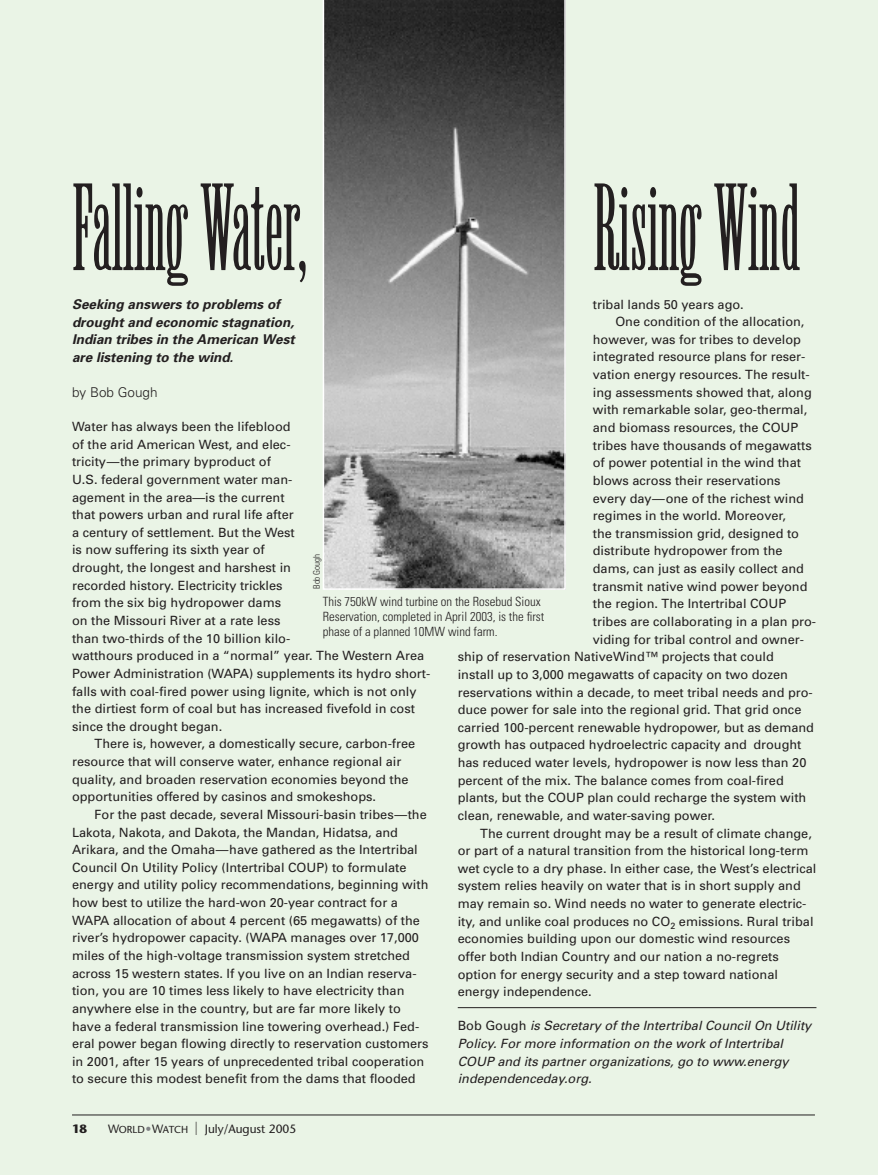
<style>
.page{position:relative;width:878px;height:1175px;background:#fff}
.page>*{position:absolute;margin:0;border:0;box-sizing:border-box;transform-origin:0 0}
.t1{font:115.5px "Willow";color:#231f20}
.t2{font:italic 700 13.5px/17.5px "Univers";color:#231f20}
.t3{font:300 13.5px "Univers";color:#231f20}
.t4{font:12.75px/17.7px "Univers";color:#231f20}
.t5{font:italic 12.75px/17.7px "Univers";color:#231f20}
.t6{font:300 condensed 12.75px/15px "Univers";color:#231f20}
.t7{font:12px "Stone Sans";color:#231f20}
.t8{font:700 12px "Stone Sans";color:#231f20}
.t9{font:300 condensed 9px "Univers";color:#231f20}
.s1{font-style:normal}
.s2{font-size:10.2px}
.s3{color:#808285}
.s4{font-size:18px}
</style>
<div class="page">
<div style="left:0;top:0;width:878px;height:1174px;background:#eaf4e6"></div>
<hr style="left:72px;top:1114px;width:742px;height:1px;background:#231f20">
<hr style="left:458px;top:1007px;width:358px;height:1px;background:#231f20">
<svg style="left:323px;top:0;width:243px;height:590px;background:#808080"></svg>
<h1 class="t1" style="left:72px;top:183px;width:238px">Falling Water,</h1>
<h1 class="t1" style="left:593px;top:183px;width:208px">Rising Wind</h1>
<p class="t2" style="left:72px;top:297px;width:224px">Seeking answers to problems of drought and economic stagnation,<br>Indian tribes in the American West are listening to the wind.</p>
<p class="t3" style="left:72px;top:387px;width:87px">by Bob Gough</p>
<p class="t4" style="left:72px;top:419px;width:360px">Water has always been the lifeblood<br>of the arid American West, and elec-<br>tricity—the primary byproduct of<br>U.S. federal government water man-<br>agement in the area—is the current<br>that powers urban and rural life after<br>a century of settlement. But the West<br>is now suffering its sixth year of<br>drought, the longest and harshest in<br>recorded history. Electricity trickles<br>from the six big hydropower dams<br>on the Missouri River at a rate less<br>than two-thirds of the 10 billion kilo-<br>watthours produced in a “normal” year. The Western Area Power Administration (WAPA) supplements its hydro short&shy;falls with coal-fired power using lignite, which is not only the dirtiest form of coal but has increased fivefold in cost since the drought began.</p>
<p class="t4" style="left:72px;top:736px;width:345px;text-indent:22px">There is, however, a domestically secure, carbon-free resource that will conserve water, enhance regional air quality, and broaden reservation economies beyond the opportunities offered by casinos and smokeshops.</p>
<p class="t4" style="left:72px;top:806px;width:358px;text-indent:23px">For the past decade, several Missouri-basin tribes—the Lakota, Nakota, and Dakota, the Mandan, Hidatsa, and Arikara, and the Omaha—have gathered as the Intertribal Council On Utility Policy (Intertribal COUP) to formulate energy and utility policy recommendations, beginning with how best to utilize the hard-won 20-year contract for a WAPA allocation of about 4 percent (65 megawatts) of the river’s hydropower capacity. (WAPA manages over 17,000 miles of the high-voltage transmission system stretched across 15 western states. If you live on an Indian reserva&shy;tion, you are 10 times less likely to have electricity than anywhere else in the country, but are far more likely to have a federal transmission line towering overhead.) Fed&shy;eral power began flowing directly to reservation customers in 2001, after 15 years of unprecedented tribal cooperation to secure this modest benefit from the dams that flooded</p>
<p class="t4" style="left:593px;top:296px;width:152px">tribal lands 50 years ago.</p>
<p class="t4" style="left:615px;top:314px;width:191px">One condition of the allocation,</p>
<p class="t4" style="left:593px;top:331px;width:210px">however, was for tribes to develop</p>
<p class="t4" style="left:593px;top:349px;width:214px">integrated resource plans for reser-</p>
<p class="t4" style="left:593px;top:367px;width:218px">vation energy resources. The result-</p>
<p class="t4" style="left:593px;top:384px;width:220px">ing assessments showed that, along</p>
<p class="t4" style="left:593px;top:402px;width:216px">with remarkable solar, geo-thermal,</p>
<p class="t4" style="left:593px;top:420px;width:207px">and biomass resources, the COUP</p>
<p class="t4" style="left:593px;top:437px;width:220px">tribes have thousands of megawatts</p>
<p class="t4" style="left:593px;top:455px;width:210px">of power potential in the wind that</p>
<p class="t4" style="left:593px;top:472px;width:189px">blows across their reservations</p>
<p class="t4" style="left:593px;top:490px;width:212px">every day—one of the richest wind</p>
<p class="t4" style="left:593px;top:508px;width:195px">regimes in the world. Moreover,</p>
<p class="t4" style="left:593px;top:525px;width:208px">the transmission grid, designed to</p>
<p class="t4" style="left:593px;top:543px;width:191px">distribute hydropower from the</p>
<p class="t4" style="left:593px;top:561px;width:213px">dams, can just as easily collect and</p>
<p class="t4" style="left:593px;top:578px;width:216px">transmit native wind power beyond</p>
<p class="t4" style="left:593px;top:596px;width:195px">the region. The Intertribal COUP</p>
<p class="t4" style="left:593px;top:613px;width:225px">tribes are collaborating in a plan pro-</p>
<p class="t4" style="left:593px;top:631px;width:213px">viding for tribal control and owner-</p>
<p class="t4" style="left:458px;top:649px;width:317px">ship of reservation NativeWind™ projects that could</p>
<p class="t4" style="left:458px;top:666px;width:331px">install up to 3,000 megawatts of capacity on two dozen</p>
<p class="t4" style="left:458px;top:684px;width:356px">reservations within a decade, to meet tribal needs and pro-</p>
<p class="t4" style="left:458px;top:702px;width:345px">duce power for sale into the regional grid. That grid once</p>
<p class="t4" style="left:458px;top:719px;width:358px">carried 100-percent renewable hydropower, but as demand</p>
<p class="t4" style="left:458px;top:737px;width:345px">growth has outpaced hydroelectric capacity and drought</p>
<p class="t4" style="left:458px;top:754px;width:350px">has reduced water levels, hydropower is now less than 20</p>
<p class="t4" style="left:458px;top:772px;width:327px">percent of the mix. The balance comes from coal-fired</p>
<p class="t4" style="left:458px;top:790px;width:350px">plants, but the COUP plan could recharge the system with</p>
<p class="t4" style="left:458px;top:807px;width:259px">clean, renewable, and water-saving power.</p>
<p class="t4" style="left:480px;top:825px;width:333px">The current drought may be a result of climate change,</p>
<p class="t4" style="left:458px;top:843px;width:352px">or part of a natural transition from the historical long-term</p>
<p class="t4" style="left:458px;top:860px;width:360px">wet cycle to a dry phase. In either case, the West’s electrical</p>
<p class="t4" style="left:458px;top:878px;width:344px">system relies heavily on water that is in short supply and</p>
<p class="t4" style="left:458px;top:895px;width:350px">may remain so. Wind needs no water to generate electric-</p>
<p class="t4" style="left:458px;top:913px;width:357px">ity, and unlike coal produces no CO<sub>2</sub> emissions. Rural tribal</p>
<p class="t4" style="left:458px;top:931px;width:334px">economies building upon our domestic wind resources</p>
<p class="t4" style="left:458px;top:948px;width:322px">offer both Indian Country and our nation a no-regrets</p>
<p class="t4" style="left:458px;top:966px;width:322px">option for energy security and a step toward national</p>
<p class="t4" style="left:458px;top:984px;width:135px">energy independence.</p>
<p class="t5" style="left:458px;top:1018px;width:355px"><span class="s1">Bob Gough</span> is Secretary of the Intertribal Council On Utility Policy. For more information on the work of Intertribal COUP and its partner organizations, go to www.energy independenceday.org.</p>
<p class="t9" style="left:313px;top:589px;width:37px;rotate:-90deg">Bob Gough</p>
<p class="t6" style="left:322px;top:595px;width:223px">This 750kW wind turbine on the Rosebud Sioux<br>Reservation, completed in April 2003, is the first phase of a planned 10MW wind farm.</p>
<p class="t8" style="left:72px;top:1123px;width:17px">18</p>
<p class="t7" style="left:108px;top:1123px;width:190px">W<span class="s2">ORLD</span><span class="s3">•</span>W<span class="s2">ATCH</span> <span class="s4">|</span> July/August 2005</p>
</div>
